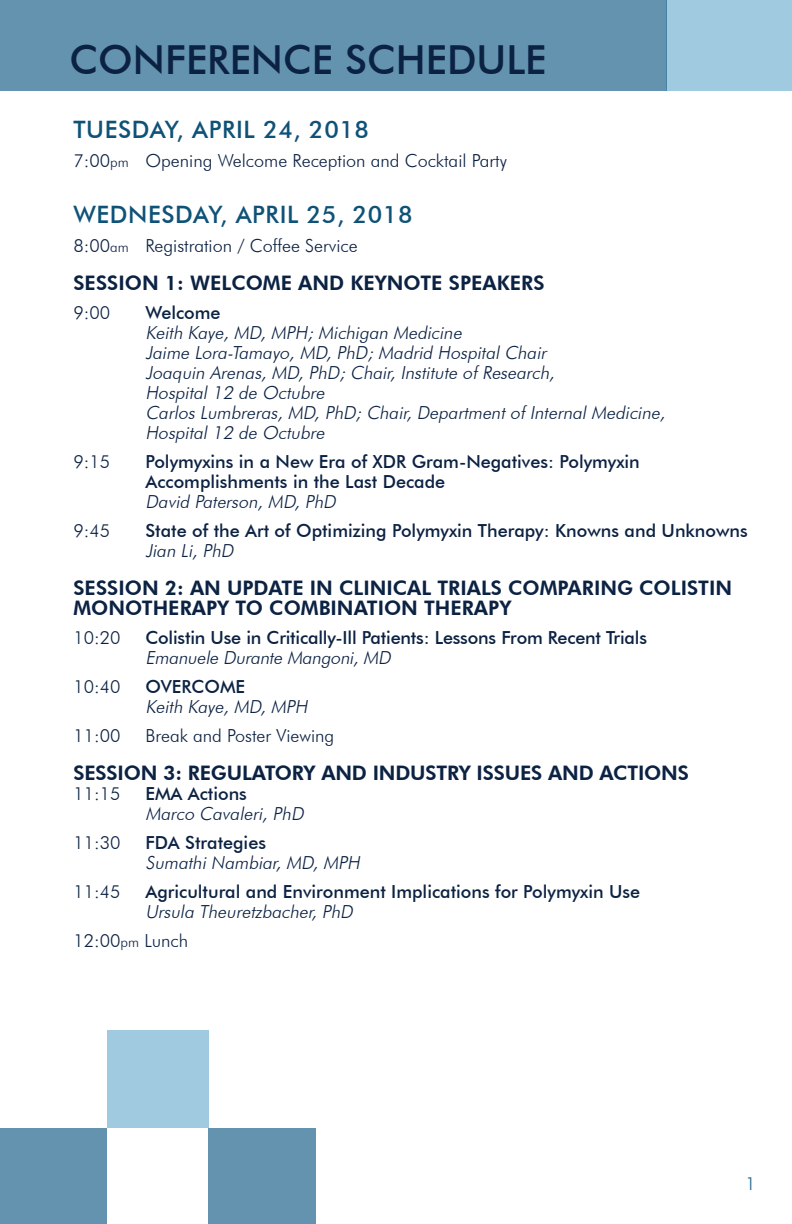
<style>
.page{position:relative;width:792px;height:1224px;background:#fff}
.page>*{position:absolute;margin:0;border:0;box-sizing:border-box;transform-origin:0 0}
.t1{font:500 40px "Futura BT";color:#0c2243}
.t2{font:500 24px "Futura BT";letter-spacing:.025em;color:#0f5278}
.t3{font:800 20px/20px "Futura BT";color:#0c2243}
.t4{font:italic 300 18px/20px "Futura BT";color:#0c2243}
.t5{font:500 18px/20px "Futura BT";color:#0c2243}
.t6{font:300 18px "Futura BT";color:#0c2243}
.t7{font:300 18px "Futura BT";color:#1d638b}
.s1{font-size:14px}
.s2{font-weight:300;font-style:italic}
.s3{font-weight:500;font-style:normal}
</style>
<div class="page">
<div style="left:667px;top:0;width:125px;height:91px;background:#a0cae0"></div>
<div style="left:0;top:0;width:667px;height:91px;background:#6393af"></div>
<div style="left:107px;top:1031px;width:101px;height:97px;background:#a0cae0"></div>
<div style="left:0;top:1128px;width:107px;height:96px;background:#6393af"></div>
<div style="left:208px;top:1128px;width:107px;height:96px;background:#6393af"></div>
<p class="t1" style="left:70px;top:35px;width:478px">CONFERENCE SCHEDULE</p>
<p class="t2" style="left:73px;top:115px;width:297px">TUESDAY, APRIL 24, 2018</p>
<p class="t6" style="left:73px;top:150px;width:435px">7:00<span class="s1">pm</span> Opening Welcome Reception and Cocktail Party</p>
<p class="t2" style="left:73px;top:200px;width:341px">WEDNESDAY, APRIL 25, 2018</p>
<p class="t6" style="left:73px;top:235px;width:286px">8:00<span class="s1">am</span> Registration / Coffee Service</p>
<p class="t3" style="left:73px;top:273px;width:473px">SESSION 1: WELCOME AND KEYNOTE SPEAKERS</p>
<p class="t6" style="left:73px;top:302px;width:38px">9:00</p>
<p class="t5" style="left:145px;top:302px;width:77px">Welcome</p>
<p class="t4" style="left:145px;top:322px;width:322px">Keith Kaye, MD, MPH; Michigan Medicine</p>
<p class="t4" style="left:145px;top:342px;width:406px">Jaime Lora-Tamayo, MD, PhD; Madrid Hospital Chair</p>
<p class="t4" style="left:145px;top:362px;width:414px">Joaquin Arenas, MD, PhD; Chair, Institute of Research,</p>
<p class="t4" style="left:145px;top:382px;width:184px">Hospital 12 de Octubre</p>
<p class="t4" style="left:145px;top:402px;width:525px">Carlos Lumbreras, MD, PhD; Chair, Department of Internal Medicine,<br>Hospital 12 de Octubre</p>
<p class="t6" style="left:73px;top:451px;width:38px">9:15</p>
<p class="t5" style="left:145px;top:451px;width:496px">Polymyxins in a New Era of XDR Gram-Negatives: Polymyxin<br>Accomplishments in the Last Decade<br><span class="s2">David Paterson, MD, PhD</span></p>
<p class="t6" style="left:73px;top:520px;width:38px">9:45</p>
<p class="t5" style="left:145px;top:520px;width:604px">State of the Art of Optimizing Polymyxin Therapy: Knowns and Unknowns<br><span class="s2">Jian Li, PhD</span></p>
<p class="t3" style="left:73px;top:578px;width:660px">SESSION 2: AN UPDATE IN CLINICAL TRIALS COMPARING COLISTIN<br>MONOTHERAPY TO COMBINATION THERAPY</p>
<p class="t6" style="left:73px;top:627px;width:49px">10:20</p>
<p class="t5" style="left:145px;top:627px;width:503px">Colistin Use in Critically-Ill Patients: Lessons From Recent Trials</p>
<p class="t4" style="left:145px;top:647px;width:251px">Emanuele Durante Mangoni,MD</p>
<p class="t6" style="left:73px;top:676px;width:49px">10:40</p>
<p class="t4" style="left:145px;top:676px;width:167px"><span class="s3">OVERCOME<br></span>Keith Kaye, MD, MPH</p>
<p class="t6" style="left:73px;top:725px;width:49px">11:00</p>
<p class="t6" style="left:145px;top:725px;width:190px">Break and Poster Viewing</p>
<p class="t3" style="left:73px;top:763px;width:617px">SESSION 3: REGULATORY AND INDUSTRY ISSUES AND ACTIONS</p>
<p class="t6" style="left:73px;top:783px;width:49px">11:15</p>
<p class="t4" style="left:145px;top:783px;width:163px"><span class="s3">EMA Actions<br></span>Marco Cavaleri, PhD</p>
<p class="t6" style="left:73px;top:832px;width:49px">11:30</p>
<p class="t4" style="left:145px;top:832px;width:220px"><span class="s3">FDA Strategies<br></span>Sumathi Nambiar, MD, MPH</p>
<p class="t6" style="left:73px;top:881px;width:49px">11:45</p>
<p class="t5" style="left:145px;top:881px;width:496px">Agricultural and Environment Implications for Polymyxin Use<br><span class="s2">Ursula Theuretzbacher, PhD</span></p>
<p class="t6" style="left:73px;top:930px;width:116px">12:00<span class="s1">pm</span> Lunch</p>
<p class="t7" style="left:746px;top:1173px;width:12px">1</p>
</div>
